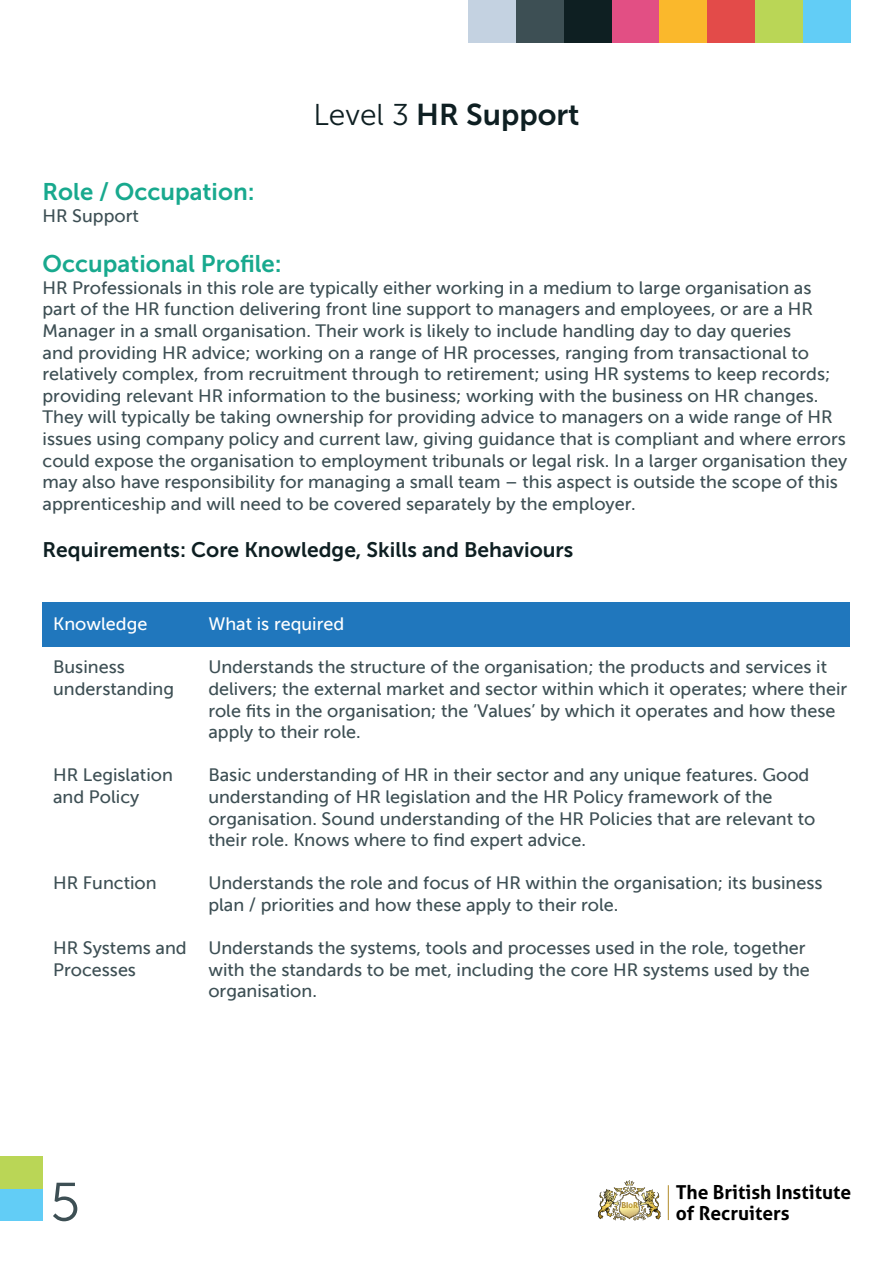
<style>
.page{position:relative;width:893px;height:1263px;background:#fff}
.page>*{position:absolute;margin:0;border:0;box-sizing:border-box;transform-origin:0 0}
.t1{font:54px "Museo Sans 300";color:#3d4f54}
.t2{font:30px "Museo Sans 700";color:#0e1f22}
.t3{font:24px "Museo Sans 700";color:#18a98e}
.t4{font:21px "Museo Sans 700";color:#0e1f22}
.t5{font:700 19.2px/20.7px "Aller";color:#000}
.t6{font:18px/21.6px "Museo Sans 500";color:#3d4f54}
.t7{font:18px "Museo Sans 500";color:#fff}
.t8{font:700 8.1px "Aller";color:#b18b28}
.s1{font-family:"Museo Sans 300"}
.s2{font-size:6.3px}
</style>
<div class="page">
<div style="left:803px;top:0;width:47px;height:43px;background:#62cdf6"></div>
<div style="left:755px;top:0;width:48px;height:43px;background:#bad656"></div>
<div style="left:707px;top:0;width:48px;height:43px;background:#e34b49"></div>
<div style="left:659px;top:0;width:48px;height:43px;background:#fab82c"></div>
<div style="left:611px;top:0;width:48px;height:43px;background:#e24f84"></div>
<div style="left:564px;top:0;width:48px;height:43px;background:#0e1f22"></div>
<div style="left:516px;top:0;width:48px;height:43px;background:#3d4f54"></div>
<div style="left:468px;top:0;width:48px;height:43px;background:#c4d2e1"></div>
<div style="left:0;top:1189px;width:43px;height:32px;background:#62cdf6"></div>
<div style="left:0;top:1157px;width:43px;height:32px;background:#bad656"></div>
<hr style="left:668px;top:1185px;width:1px;height:35px;background:#b18b28">
<svg style="left:598px;top:1180px;width:63px;height:40px"></svg>
<div style="left:43px;top:602px;width:807px;height:44px;background:#2077bd"></div>
<h2 class="t2" style="left:313px;top:97px;width:268px"><span class="s1">Level 3</span> HR Support</h2>
<h3 class="t3" style="left:43px;top:178px;width:214px">Role / Occupation:</h3>
<p class="t6" style="left:43px;top:205px;width:98px">HR Support</p>
<h3 class="t3" style="left:43px;top:250px;width:241px">Occupational Profile:</h3>
<p class="t6" style="left:43px;top:277px;width:806px">HR Professionals in this role are typically either working in a medium to large organisation as part of the HR function delivering front line support to managers and employees, or are a HR Manager in a small organisation. Their work is likely to include handling day to day queries<br>and providing HR advice; working on a range of HR processes, ranging from transactional to relatively complex, from recruitment through to retirement; using HR systems to keep records; providing relevant HR information to the business; working with the business on HR changes.<br>They will typically be taking ownership for providing advice to managers on a wide range of HR issues using company policy and current law, giving guidance that is compliant and where errors could expose the organisation to employment tribunals or legal risk. In a larger organisation they may also have responsibility for managing a small team – this aspect is outside the scope of this apprenticeship and will need to be covered separately by the employer.</p>
<p class="t4" style="left:43px;top:538px;width:532px">Requirements: Core Knowledge, Skills and Behaviours</p>
<p class="t7" style="left:53px;top:614px;width:96px">Knowledge</p>
<p class="t6" style="left:53px;top:656px;width:122px">Business understanding</p>
<p class="t6" style="left:53px;top:764px;width:121px">HR Legislation and Policy</p>
<p class="t6" style="left:53px;top:872px;width:105px">HR Function</p>
<p class="t6" style="left:53px;top:937px;width:135px">HR Systems and<br>Processes</p>
<p class="t7" style="left:208px;top:614px;width:137px">What is required</p>
<p class="t6" style="left:208px;top:656px;width:640px">Understands the structure of the organisation; the products and services it delivers; the external market and sector within which it operates; where their role fits in the organisation; the ‘Values’ by which it operates and how these apply to their role.</p>
<p class="t6" style="left:208px;top:764px;width:609px">Basic understanding of HR in their sector and any unique features. Good understanding of HR legislation and the HR Policy framework of the organisation. Sound understanding of the HR Policies that are relevant to their role. Knows where to find expert advice.</p>
<p class="t6" style="left:208px;top:872px;width:616px">Understands the role and focus of HR within the organisation; its business plan / priorities and how these apply to their role.</p>
<p class="t6" style="left:208px;top:937px;width:603px">Understands the systems, tools and processes used in the role, together with the standards to be met, including the core HR systems used by the organisation.</p>
<h1 class="t1" style="left:50px;top:1173px;width:32px">5</h1>
<p class="t5" style="left:676px;top:1182px;width:177px">The British Institute of Recruiters</p>
<p class="t8" style="left:621px;top:1200px;width:18px">BI<span class="s2">O</span>R</p>
</div>
